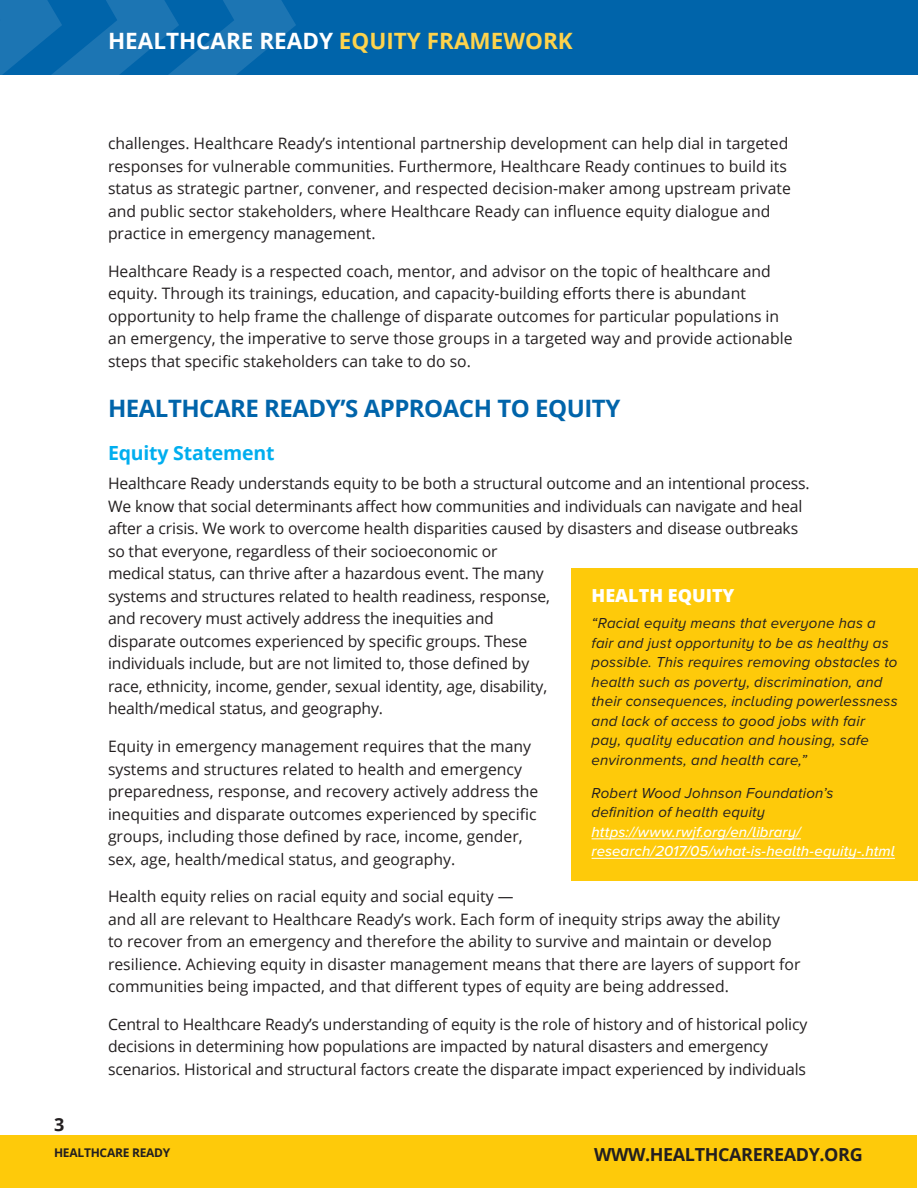
<style>
.page{position:relative;width:918px;height:1188px;background:#fff}
.page>*{position:absolute;margin:0;border:0;box-sizing:border-box;transform-origin:0 0}
.t1{font:700 24px "Open Sans";letter-spacing:-.02em;color:#0064aa}
.t2{font:700 22.5px "Open Sans";color:#fff}
.t3{font:700 19.5px "Open Sans";letter-spacing:-.01em;color:#00aeef}
.t4{font:700 18px "Open Sans";letter-spacing:-.02em;color:#231f20}
.BODY{font:800 18px "Open Sans";color:#fff}
.BODY-2{font:15.75px/22.5px "Open Sans";color:#231f20}
.sidebar_story_tellin{font:italic 15px/19.5px "Proxima Nova A";letter-spacing:.015em;color:#231f20}
.sidebar_story_tellin-2{font:italic 500 15px/19.5px "Proxima Nova A";letter-spacing:.005em;color:#fff}
.t5{font:700 12px "Open Sans";letter-spacing:-.02em;color:#231f20}
.s1{color:#fed34c}
.s2{font-weight:400;color:#231f20}
</style>
<div class="page">
<div style="left:1px;top:1136px;width:916px;height:52px;background:#feca0a"></div>
<div style="left:0;top:0;width:918px;height:75px;background:#0064aa"></div>
<svg style="left:0;top:0;width:296px;height:75px"></svg>
<div style="left:571px;top:568px;width:347px;height:312px;background:#feca0a"></div>
<hr style="left:592px;top:839px;width:209px;height:1px;background:#fff">
<hr style="left:592px;top:858px;width:303px;height:1px;background:#fff">
<h2 class="t2" style="left:108px;top:25px;width:466px">HEALTHCARE READY <span class="s1">EQUITY FRAMEWORK</span></h2>
<p class="BODY-2" style="left:108px;top:132px;width:684px">challenges. Healthcare Ready’s intentional partnership development can help dial in targeted responses for vulnerable communities. Furthermore, Healthcare Ready continues to build its status as strategic partner, convener, and respected decision-maker among upstream private and public sector stakeholders, where Healthcare Ready can influence equity dialogue and practice in emergency management.</p>
<p class="BODY-2" style="left:108px;top:259px;width:686px">Healthcare Ready is a respected coach, mentor, and advisor on the topic of healthcare and equity. Through its trainings, education, and capacity-building efforts there is abundant opportunity to help frame the challenge of disparate outcomes for particular populations in an emergency, the imperative to serve those groups in a targeted way and provide actionable steps that specific stakeholders can take to do so.</p>
<h1 class="t1" style="left:108px;top:392px;width:514px">HEALTHCARE READY’S APPROACH TO EQUITY</h1>
<h2 class="t3" style="left:108px;top:439px;width:168px">Equity Statement</h2>
<p class="BODY-2" style="left:108px;top:472px;width:703px">Healthcare Ready understands equity to be both a structural outcome and an intentional process.<br>We know that social determinants affect how communities and individuals can navigate and heal after a crisis. We work to overcome health disparities caused by disasters and disease outbreaks so that everyone, regardless of their socioeconomic or<br>medical status, can thrive after a hazardous event. The many<br>systems and structures related to health readiness, response,<br>and recovery must actively address the inequities and<br>disparate outcomes experienced by specific groups. These<br>individuals include, but are not limited to, those defined by<br>race, ethnicity, income, gender, sexual identity, age, disability,<br>health/medical status, and geography.</p>
<p class="BODY-2" style="left:108px;top:735px;width:432px">Equity in emergency management requires that the many systems and structures related to health and emergency preparedness, response, and recovery actively address the inequities and disparate outcomes experienced by specific groups, including those defined by race, income, gender, sex, age, health/medical status, and geography.</p>
<p class="BODY-2" style="left:108px;top:885px;width:694px">Health equity relies on racial equity and social equity —<br>and all are relevant to Healthcare Ready’s work. Each form of inequity strips away the ability<br>to recover from an emergency and therefore the ability to survive and maintain or develop resilience. Achieving equity in disaster management means that there are layers of support for communities being impacted, and that different types of equity are being addressed.</p>
<p class="BODY-2" style="left:108px;top:1012px;width:701px">Central to Healthcare Ready’s understanding of equity is the role of history and of historical policy decisions in determining how populations are impacted by natural disasters and emergency scenarios. Historical and structural factors create the disparate impact experienced by individuals</p>
<p class="BODY" style="left:592px;top:582px;width:145px">HEALTH EQUITY</p>
<p class="sidebar_story_tellin" style="left:592px;top:613px;width:308px">“Racial equity means that everyone has a fair and just opportunity to be as healthy as possible. This requires removing obstacles to health such as poverty, discrimination, and their consequences, including powerlessness and lack of access to good jobs with fair pay, quality education and housing, safe environments, and health care,”</p>
<p class="sidebar_story_tellin-2" style="left:592px;top:783px;width:305px"><span class="s2">Robert Wood Johnson Foundation’s definition of health equity </span>https://www.rwjf.org/en/library/ research/2017/05/what-is-health-equity-.html</p>
<p class="t4" style="left:54px;top:1112px;width:12px">3</p>
<p class="t5" style="left:54px;top:1144px;width:118px">HEALTHCARE READY</p>
<p class="t4" style="left:594px;top:1142px;width:270px">WWW.HEALTHCAREREADY.ORG</p>
</div>
